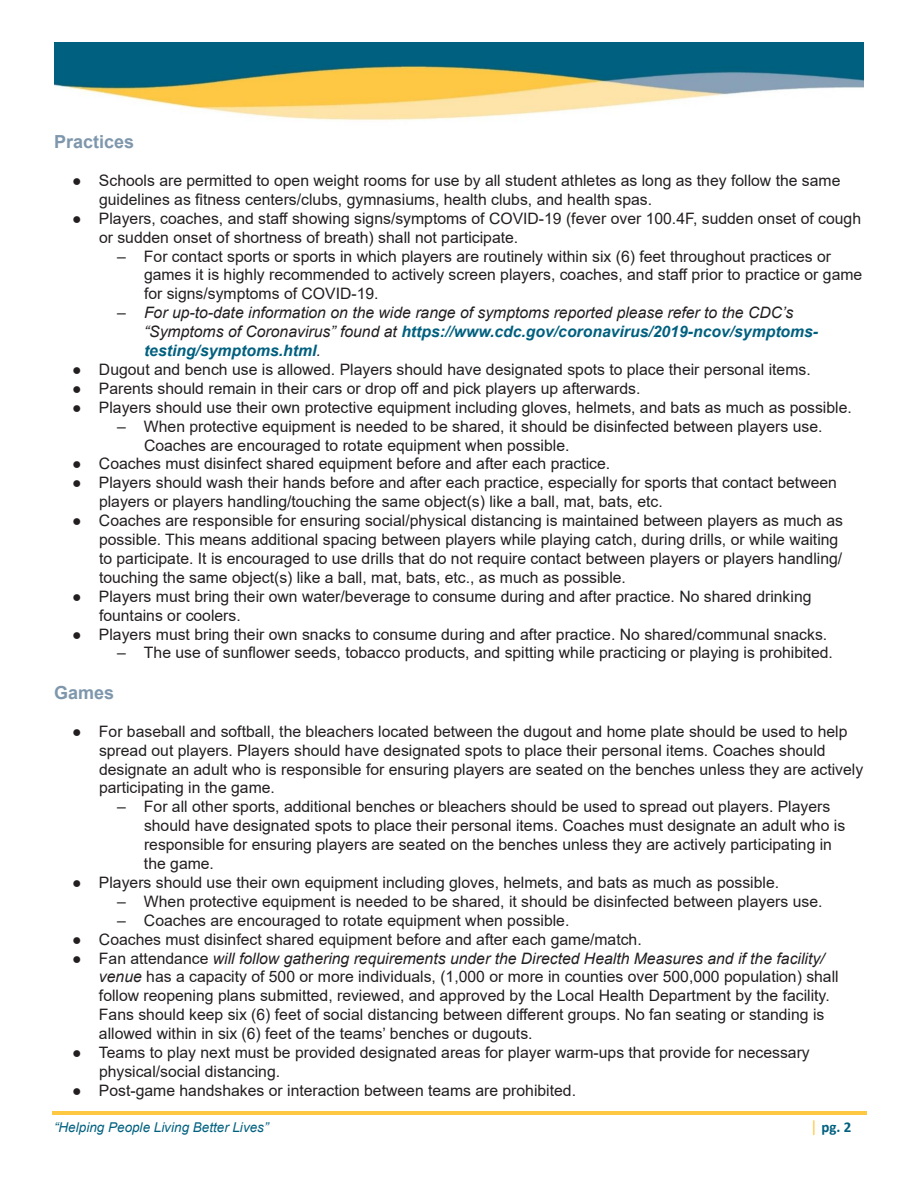
<style>
.page{position:relative;width:918px;height:1188px;background:#fff}
.page>*{position:absolute;margin:0;border:0;box-sizing:border-box;transform-origin:0 0}
.t1{font:700 18px "Arial";color:#7f97ac}
.t2{font:15.75px/18.9px "Arial";color:#231f20}
.t3{font:italic 15.75px/18.9px "Arial";color:#231f20}
.t4{font:700 15px "Calibri";color:#00607f}
.t5{font:italic 13.5px "Arial";letter-spacing:.005em;color:#00607f}
.s1{font-style:normal}
.s2{font-weight:700;color:#00607f}
.s3{font-style:italic}
.s4{font-weight:400;font-size:16.5px;color:#ffc843}
</style>
<div class="page">
<hr style="left:52px;top:1111px;width:814px;height:4px;background:#ffc843">
<img style="left:54px;top:43px;width:810px;height:78px">
<h2 class="t1" style="left:54px;top:129px;width:82px">Practices</h2>
<p class="t2" style="left:99px;top:171px;width:743px;text-indent:-27px">● Schools are permitted to open weight rooms for use by all student athletes as long as they follow the same guidelines as fitness centers/clubs, gymnasiums, health clubs, and health spas.</p>
<p class="t2" style="left:99px;top:209px;width:764px;text-indent:-27px">● Players, coaches, and staff showing signs/symptoms of COVID-19 (fever over 100.4F, sudden onset of cough or sudden onset of shortness of breath) shall not participate.</p>
<p class="t2" style="left:144px;top:246px;width:720px;text-indent:-27px">– For contact sports or sports in which players are routinely within six (6) feet throughout practices or games it is highly recommended to actively screen players, coaches, and staff prior to practice or game for signs/symptoms of COVID-19.</p>
<p class="t3" style="left:144px;top:303px;width:676px;text-indent:-27px"><span class="s1">–</span> For up-to-date information on the wide range of symptoms reported please refer to the CDC’s “Symptoms of Coronavirus” found at <span class="s2">https://www.cdc.gov/coronavirus/2019-ncov/symptoms&shy;testing/symptoms.html</span>.</p>
<p class="t2" style="left:72px;top:360px;width:740px">● Dugout and bench use is allowed. Players should have designated spots to place their personal items.</p>
<p class="t2" style="left:72px;top:379px;width:570px">● Parents should remain in their cars or drop off and pick players up afterwards.</p>
<p class="t2" style="left:72px;top:398px;width:781px">● Players should use their own protective equipment including gloves, helmets, and bats as much as possible.</p>
<p class="t2" style="left:144px;top:417px;width:680px;text-indent:-27px">– When protective equipment is needed to be shared, it should be disinfected between players use.<br>Coaches are encouraged to rotate equipment when possible.</p>
<p class="t2" style="left:72px;top:454px;width:540px">● Coaches must disinfect shared equipment before and after each practice.</p>
<p class="t2" style="left:99px;top:473px;width:739px;text-indent:-27px">● Players should wash their hands before and after each practice, especially for sports that contact between players or players handling/touching the same object(s) like a ball, mat, bats, etc.</p>
<p class="t2" style="left:99px;top:511px;width:746px;text-indent:-27px">● Coaches are responsible for ensuring social/physical distancing is maintained between players as much as possible. This means additional spacing between players while playing catch, during drills, or while waiting to participate. It is encouraged to use drills that do not require contact between players or players handling/ touching the same object(s) like a ball, mat, bats, etc., as much as possible.</p>
<p class="t2" style="left:99px;top:587px;width:714px;text-indent:-27px">● Players must bring their own water/beverage to consume during and after practice. No shared drinking fountains or coolers.</p>
<p class="t2" style="left:72px;top:624px;width:757px">● Players must bring their own snacks to consume during and after practice. No shared/communal snacks.</p>
<p class="t2" style="left:117px;top:643px;width:717px">– The use of sunflower seeds, tobacco products, and spitting while practicing or playing is prohibited.</p>
<h2 class="t1" style="left:54px;top:680px;width:62px">Games</h2>
<p class="t2" style="left:99px;top:722px;width:766px;text-indent:-27px">● For baseball and softball, the bleachers located between the dugout and home plate should be used to help spread out players. Players should have designated spots to place their personal items. Coaches should designate an adult who is responsible for ensuring players are seated on the benches unless they are actively participating in the game.</p>
<p class="t2" style="left:144px;top:797px;width:703px;text-indent:-27px">– For all other sports, additional benches or bleachers should be used to spread out players. Players should have designated spots to place their personal items. Coaches must designate an adult who is responsible for ensuring players are seated on the benches unless they are actively participating in the game.</p>
<p class="t2" style="left:72px;top:873px;width:709px">● Players should use their own equipment including gloves, helmets, and bats as much as possible.</p>
<p class="t2" style="left:117px;top:892px;width:707px">– When protective equipment is needed to be shared, it should be disinfected between players use.</p>
<p class="t2" style="left:117px;top:911px;width:454px">– Coaches are encouraged to rotate equipment when possible.</p>
<p class="t2" style="left:72px;top:930px;width:571px">● Coaches must disinfect shared equipment before and after each game/match.</p>
<p class="t2" style="left:99px;top:948px;width:741px;text-indent:-27px">● Fan attendance <span class="s3">will follow gathering requirements under the Directed Health Measures and if the facility/ venue</span> has a capacity of 500 or more individuals, (1,000 or more in counties over 500,000 population) shall follow reopening plans submitted, reviewed, and approved by the Local Health Department by the facility.<br>Fans should keep six (6) feet of social distancing between different groups. No fan seating or standing is allowed within in six (6) feet of the teams’ benches or dugouts.</p>
<p class="t2" style="left:99px;top:1043px;width:712px;text-indent:-27px">● Teams to play next must be provided designated areas for player warm-ups that provide for necessary physical/social distancing.</p>
<p class="t2" style="left:72px;top:1081px;width:506px">● Post-game handshakes or interaction between teams are prohibited.</p>
<p class="t5" style="left:54px;top:1118px;width:216px">“Helping People Living Better Lives”</p>
<p class="t4" style="left:810px;top:1116px;width:43px"><span class="s4">|</span> pg. 2</p>
</div>
